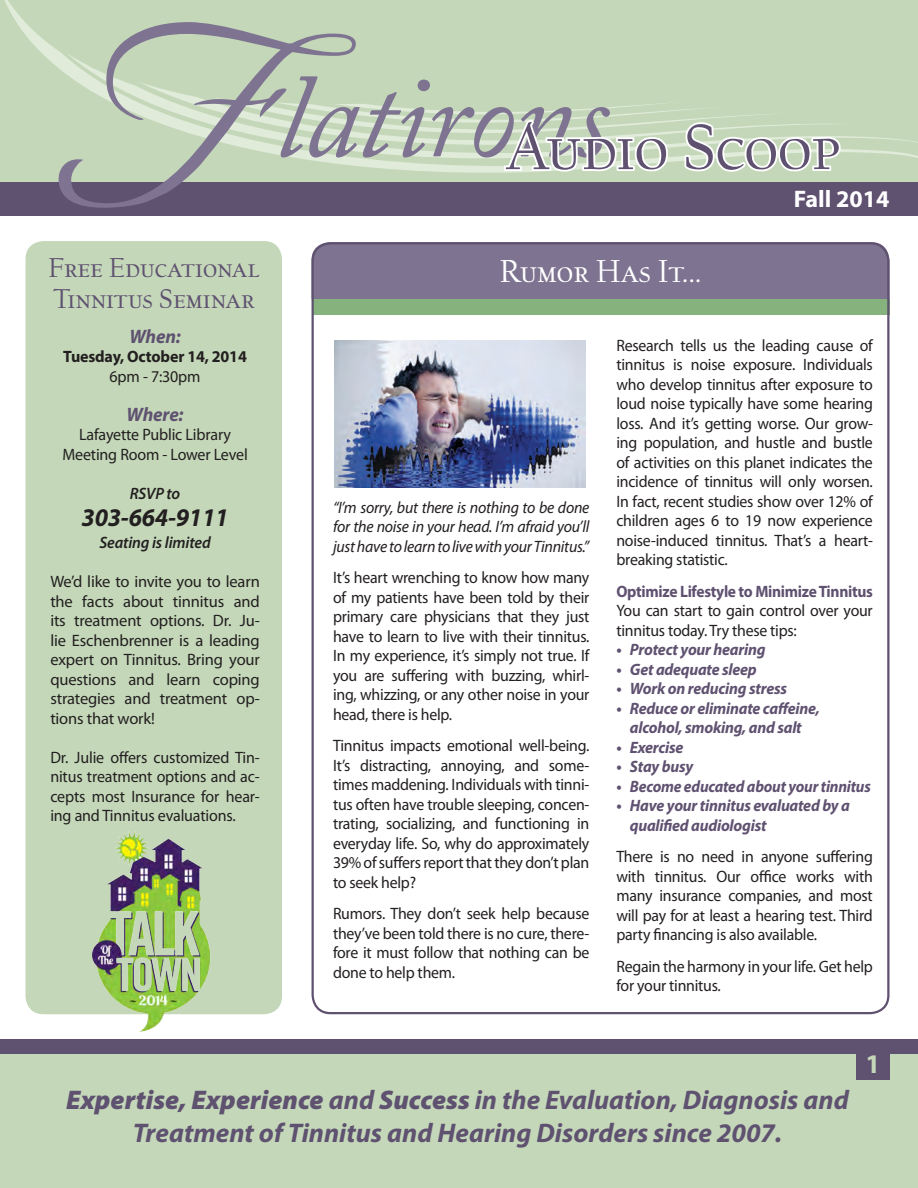
<style>
.page{position:relative;width:918px;height:1188px;background:#fff}
.page>*{position:absolute;margin:0;border:0;box-sizing:border-box;transform-origin:0 0}
.t1{font:67.5px "FB Californian Expert";letter-spacing:-.005em;color:#5f5170}
.t2{font:33px "FB Californian Expert";color:#fff}
.t3{font:28.5px "FB Californian Expert";color:#5f5170}
.t4{font:italic 700 27px/32.4px "Myriad Pro";color:#5f5170;text-align:center}
.t5{font:700 27px "Myriad Pro";color:#c4d8b9}
.t6{font:italic 700 25.5px "Myriad Pro";letter-spacing:-.01em;color:#231f20}
.t7{font:700 24px "Myriad Pro";color:#fff}
.t8{font:italic 700 19.5px "Myriad Pro";letter-spacing:-.01em;color:#5f5170}
.t9{font:16.5px/19.5px "Myriad Pro";letter-spacing:-.015em;color:#231f20;text-align:justify;scale:.96 1}
.t10{font:16.5px/19.5px "Myriad Pro";letter-spacing:-.015em;color:#231f20;text-align:justify}
.t11{font:italic 700 16.5px/19.5px "Myriad Pro";letter-spacing:-.015em;color:#5f5170;text-align:center;scale:.96 1}
.t12{font:italic 16.5px/19.5px "Myriad Pro";letter-spacing:-.015em;color:#231f20;text-align:justify;scale:.96 1}
.t13{font:700 16.5px "Myriad Pro";letter-spacing:-.02em;color:#5f5170;scale:.94 1}
.t14{font:italic 700 16.5px "Myriad Pro";letter-spacing:-.015em;color:#5f5170;scale:.94 1}
.t15{font:700 16.5px "Myriad Pro";letter-spacing:-.01em;color:#231f20}
.t16{font:italic 600 16.5px "Myriad Pro";letter-spacing:-.01em;color:#231f20}
.s1{font-weight:900}
</style>
<div class="page">
<div style="left:26px;top:241px;width:256px;height:773px;background:#c4d8b9;border-radius:18px"></div>
<div style="left:0;top:1040px;width:918px;height:17px;background:#5f5170"></div>
<div style="left:0;top:1054px;width:918px;height:134px;background:#c4d8b9"></div>
<div style="left:856px;top:1046px;width:34px;height:34px;background:#5f5170"></div>
<div style="left:312px;top:242px;width:578px;height:73px;background:#7e7491;border-radius:18px"></div>
<div style="left:312px;top:300px;width:578px;height:15px;background:#86b27e"></div>
<div style="left:0;top:0;width:918px;height:183px;background:#c4d8b9"></div>
<div style="left:843px;top:53px;width:75px;height:107px;background:#c4d8b9"></div>
<svg style="left:843px;top:81px;width:15px;height:64px"></svg>
<div style="left:0;top:183px;width:918px;height:33px;background:#5f5170"></div>
<svg style="left:58px;top:22px;width:299px;height:186px;fill:#c4d8b9"></svg>
<svg style="left:214px;top:0;width:629px;height:175px;background:#c4d3bc"></svg>
<img style="left:335px;top:340px;width:250px;height:147px">
<img style="left:43px;top:832px;width:217px;height:208px">
<h1 class="t1" style="left:506px;top:113px;width:336px">Audio Scoop</h1>
<h3 class="t3" style="left:48px;top:253px;width:213px">Free Educational</h3>
<h2 class="t2" style="left:499px;top:255px;width:204px">Rumor Has It...</h2>
<h3 class="t3" style="left:53px;top:285px;width:203px">Tinnitus Seminar</h3>
<h3 class="t7" style="left:794px;top:183px;width:97px">Fall 2014</h3>
<p class="t8" style="left:129px;top:324px;width:53px">When:</p>
<p class="t15" style="left:63px;top:346px;width:185px">Tuesday, October 14, 2014</p>
<p class="t10" style="left:110px;top:366px;width:93px">6pm - 7:30pm</p>
<p class="t8" style="left:127px;top:402px;width:58px">Where:</p>
<p class="t10" style="left:62px;top:425px;width:187px;text-align:center">Lafayette Public Library<br>Meeting Room - Lower Level</p>
<p class="t16" style="left:130px;top:483px;width:52px">RSVP to</p>
<h3 class="t6" style="left:82px;top:501px;width:149px">303-664-9111</h3>
<p class="t16" style="left:99px;top:532px;width:113px">Seating is limited</p>
<p class="t10" style="left:50px;top:572px;width:211px">We’d like to invite you to learn the facts about tinnitus and its treatment options. Dr. Ju&shy;lie Eschenbrenner is a leading expert on Tinnitus. Bring your questions and learn coping strategies and treatment op&shy;tions that work!</p>
<p class="t10" style="left:50px;top:747px;width:211px">Dr. Julie offers customized Tin&shy;nitus treatment options and ac&shy;cepts most Insurance for hear&shy;ing and Tinnitus evaluations.</p>
<p class="t12" style="left:333px;top:497px;width:269px">“I’m sorry, but there is nothing to be done for the noise in your head. I’m afraid you’ll just have to learn to live with your Tinnitus.”</p>
<p class="t9" style="left:333px;top:568px;width:269px">It’s heart wrenching to know how many of my patients have been told by their primary care physicians that they just have to learn to live with their tinnitus.<br>In my experience, it’s simply not true. If you are suffering with buzzing, whirl&shy;ing, whizzing, or any other noise in your head, there is help.</p>
<p class="t9" style="left:333px;top:736px;width:269px">Tinnitus impacts emotional well-being.<br>It’s distracting, annoying, and some&shy;times maddening. Individuals with tinni&shy;tus often have trouble sleeping, concen&shy;trating, socializing, and functioning in everyday life. So, why do approximately 39% of suffers report that they don’t plan to seek help?</p>
<p class="t9" style="left:333px;top:904px;width:269px">Rumors. They don’t seek help because they’ve been told there is no cure, there&shy;fore it must follow that nothing can be done to help them.</p>
<p class="t9" style="left:616px;top:335px;width:269px">Research tells us the leading cause of tinnitus is noise exposure. Individuals who develop tinnitus after exposure to loud noise typically have some hearing loss. And it’s getting worse. Our grow&shy;ing population, and hustle and bustle of activities on this planet indicates the incidence of tinnitus will only worsen.<br>In fact, recent studies show over 12% of children ages 6 to 19 now experience noise-induced tinnitus. That’s a heart&shy;breaking statistic.</p>
<p class="t13" style="left:616px;top:580px;width:274px">Optimize Lifestyle to Minimize Tinnitus</p>
<p class="t9" style="left:616px;top:601px;width:269px">You can start to gain control over your tinnitus today. Try these tips:</p>
<p class="t11" style="left:616px;top:639px;width:157px">• Protect your hearing</p>
<p class="t11" style="left:616px;top:659px;width:148px">• Get adequate sleep</p>
<p class="t11" style="left:616px;top:678px;width:179px">• Work on reducing stress</p>
<p class="t11" style="left:616px;top:698px;width:213px">• Reduce or eliminate caffeine, alcohol, smoking, and salt</p>
<p class="t11" style="left:616px;top:737px;width:71px">• Exercise</p>
<p class="t11" style="left:616px;top:756px;width:82px">• Stay busy</p>
<p class="t14" style="left:616px;top:776px;width:272px">• Become educated about your tinnitus</p>
<p class="t11" style="left:630px;top:795px;width:231px;text-align:left;text-indent:-13px">• Have your tinnitus evaluated by a qualified audiologist</p>
<p class="t9" style="left:616px;top:847px;width:269px">There is no need in anyone suffering with tinnitus. Our office works with many insurance companies, and most will pay for at least a hearing test. Third party financing is also available.</p>
<p class="t9" style="left:616px;top:956px;width:269px">Regain the harmony in your life. Get help for your tinnitus.</p>
<h3 class="t5" style="left:865px;top:1047px;width:16px">1</h3>
<h3 class="t4" style="left:66px;top:1083px;width:784px"><span class="s1">Expertise, Experience</span> and <span class="s1">Success</span> in the Evaluation, Diagnosis and<br>Treatment of Tinnitus and Hearing Disorders since 2007.</h3>
</div>
